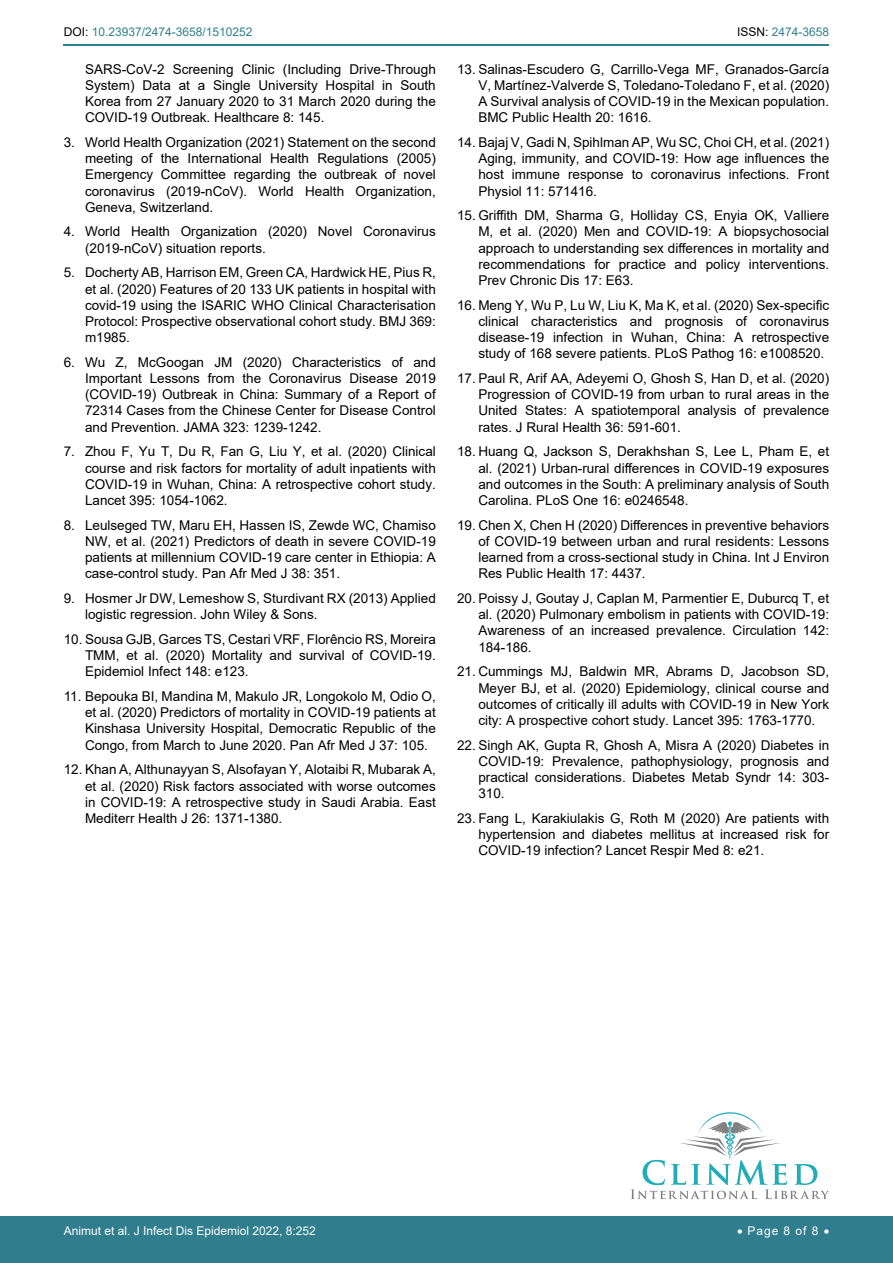
<style>
.page{position:relative;width:893px;height:1263px;background:#fff}
.page>*{position:absolute;margin:0;border:0;box-sizing:border-box;transform-origin:0 0}
.t1{font:13.5px/16.2px "Arial";color:#000;text-align:justify}
.t2{font:12px "Arial";color:#fff}
.t3{font:12px "Arial";color:#30808d}
.s1{color:#000}
</style>
<div class="page">
<hr style="left:64px;top:45px;width:765px;height:1px;background:#30808d">
<div style="left:0;top:1217px;width:893px;height:46px;background:#307d8d"></div>
<svg style="left:631px;top:1112px;width:198px;height:87px"></svg>
<p class="t3" style="left:64px;top:24px;width:190px"><span class="s1">DOI:</span> 10.23937/2474-3658/1510252</p>
<p class="t3" style="left:737px;top:24px;width:94px"><span class="s1">ISSN:</span> 2474-3658</p>
<p class="t1" style="left:85px;top:61px;width:352px">SARS-CoV-2 Screening Clinic (Including Drive-Through System) Data at a Single University Hospital in South Korea from 27 January 2020 to 31 March 2020 during the COVID-19 Outbreak. Healthcare 8: 145.</p>
<p class="t1" style="left:85px;top:134px;width:352px;text-indent:-21px">3. World Health Organization (2021) Statement on the second meeting of the International Health Regulations (2005)<br>Emergency Committee regarding the outbreak of novel coronavirus (2019-nCoV). World Health Organization, Geneva, Switzerland.</p>
<p class="t1" style="left:85px;top:224px;width:352px;text-indent:-21px">4. World Health Organization (2020) Novel Coronavirus (2019-nCoV) situation reports.</p>
<p class="t1" style="left:85px;top:264px;width:352px;text-indent:-21px">5. Docherty AB, Harrison EM, Green CA, Hardwick HE, Pius R, et al. (2020) Features of 20 133 UK patients in hospital with covid-19 using the ISARIC WHO Clinical Characterisation Protocol: Prospective observational cohort study. BMJ 369: m1985.</p>
<p class="t1" style="left:85px;top:354px;width:352px;text-indent:-21px">6. Wu Z, McGoogan JM (2020) Characteristics of and Important Lessons from the Coronavirus Disease 2019 (COVID-19) Outbreak in China: Summary of a Report of 72314 Cases from the Chinese Center for Disease Control and Prevention. JAMA 323: 1239-1242.</p>
<p class="t1" style="left:85px;top:443px;width:352px;text-indent:-21px">7. Zhou F, Yu T, Du R, Fan G, Liu Y, et al. (2020) Clinical course and risk factors for mortality of adult inpatients with COVID-19 in Wuhan, China: A retrospective cohort study.<br>Lancet 395: 1054-1062.</p>
<p class="t1" style="left:85px;top:517px;width:352px;text-indent:-21px">8. Leulseged TW, Maru EH, Hassen IS, Zewde WC, Chamiso NW, et al. (2021) Predictors of death in severe COVID-19 patients at millennium COVID-19 care center in Ethiopia: A case-control study. Pan Afr Med J 38: 351.</p>
<p class="t1" style="left:85px;top:590px;width:352px;text-indent:-21px">9. Hosmer Jr DW, Lemeshow S, Sturdivant RX (2013) Applied logistic regression. John Wiley &amp; Sons.</p>
<p class="t1" style="left:85px;top:631px;width:352px;text-indent:-21px">10. Sousa GJB, Garces TS, Cestari VRF, Florêncio RS, Moreira TMM, et al. (2020) Mortality and survival of COVID-19.<br>Epidemiol Infect 148: e123.</p>
<p class="t1" style="left:85px;top:688px;width:352px;text-indent:-21px">11. Bepouka BI, Mandina M, Makulo JR, Longokolo M, Odio O, et al. (2020) Predictors of mortality in COVID-19 patients at Kinshasa University Hospital, Democratic Republic of the Congo, from March to June 2020. Pan Afr Med J 37: 105.</p>
<p class="t1" style="left:85px;top:761px;width:352px;text-indent:-21px">12. Khan A, Althunayyan S, Alsofayan Y, Alotaibi R, Mubarak A, et al. (2020) Risk factors associated with worse outcomes in COVID-19: A retrospective study in Saudi Arabia. East Mediterr Health J 26: 1371-1380.</p>
<p class="t1" style="left:478px;top:61px;width:352px;text-indent:-21px">13. Salinas-Escudero G, Carrillo-Vega MF, Granados-García V, Martínez-Valverde S, Toledano-Toledano F, et al. (2020)<br>A Survival analysis of COVID-19 in the Mexican population.<br>BMC Public Health 20: 1616.</p>
<p class="t1" style="left:478px;top:134px;width:352px;text-indent:-21px">14. Bajaj V, Gadi N, Spihlman AP, Wu SC, Choi CH, et al. (2021)<br>Aging, immunity, and COVID-19: How age influences the host immune response to coronavirus infections. Front Physiol 11: 571416.</p>
<p class="t1" style="left:478px;top:207px;width:352px;text-indent:-21px">15. Griffith DM, Sharma G, Holliday CS, Enyia OK, Valliere M, et al. (2020) Men and COVID-19: A biopsychosocial approach to understanding sex differences in mortality and recommendations for practice and policy interventions.<br>Prev Chronic Dis 17: E63.</p>
<p class="t1" style="left:478px;top:297px;width:352px;text-indent:-21px">16. Meng Y, Wu P, Lu W, Liu K, Ma K, et al. (2020) Sex-specific clinical characteristics and prognosis of coronavirus disease-19 infection in Wuhan, China: A retrospective study of 168 severe patients. PLoS Pathog 16: e1008520.</p>
<p class="t1" style="left:478px;top:370px;width:352px;text-indent:-21px">17. Paul R, Arif AA, Adeyemi O, Ghosh S, Han D, et al. (2020)<br>Progression of COVID-19 from urban to rural areas in the United States: A spatiotemporal analysis of prevalence rates. J Rural Health 36: 591-601.</p>
<p class="t1" style="left:478px;top:443px;width:352px;text-indent:-21px">18. Huang Q, Jackson S, Derakhshan S, Lee L, Pham E, et al. (2021) Urban-rural differences in COVID-19 exposures and outcomes in the South: A preliminary analysis of South Carolina. PLoS One 16: e0246548.</p>
<p class="t1" style="left:478px;top:517px;width:352px;text-indent:-21px">19. Chen X, Chen H (2020) Differences in preventive behaviors of COVID-19 between urban and rural residents: Lessons learned from a cross-sectional study in China. Int J Environ Res Public Health 17: 4437.</p>
<p class="t1" style="left:478px;top:590px;width:352px;text-indent:-21px">20. Poissy J, Goutay J, Caplan M, Parmentier E, Duburcq T, et al. (2020) Pulmonary embolism in patients with COVID-19:<br>Awareness of an increased prevalence. Circulation 142:<br>184-186.</p>
<p class="t1" style="left:478px;top:663px;width:352px;text-indent:-21px">21. Cummings MJ, Baldwin MR, Abrams D, Jacobson SD, Meyer BJ, et al. (2020) Epidemiology, clinical course and outcomes of critically ill adults with COVID-19 in New York city: A prospective cohort study. Lancet 395: 1763-1770.</p>
<p class="t1" style="left:478px;top:737px;width:352px;text-indent:-21px">22. Singh AK, Gupta R, Ghosh A, Misra A (2020) Diabetes in COVID-19: Prevalence, pathophysiology, prognosis and practical considerations. Diabetes Metab Syndr 14: 303- 310.</p>
<p class="t1" style="left:478px;top:810px;width:352px;text-indent:-21px">23. Fang L, Karakiulakis G, Roth M (2020) Are patients with hypertension and diabetes mellitus at increased risk for COVID-19 infection? Lancet Respir Med 8: e21.</p>
<p class="t2" style="left:64px;top:1223px;width:254px">Animut et al. J Infect Dis Epidemiol 2022, 8:252</p>
<p class="t2" style="left:737px;top:1223px;width:94px">• Page 8 of 8 •</p>
</div>
